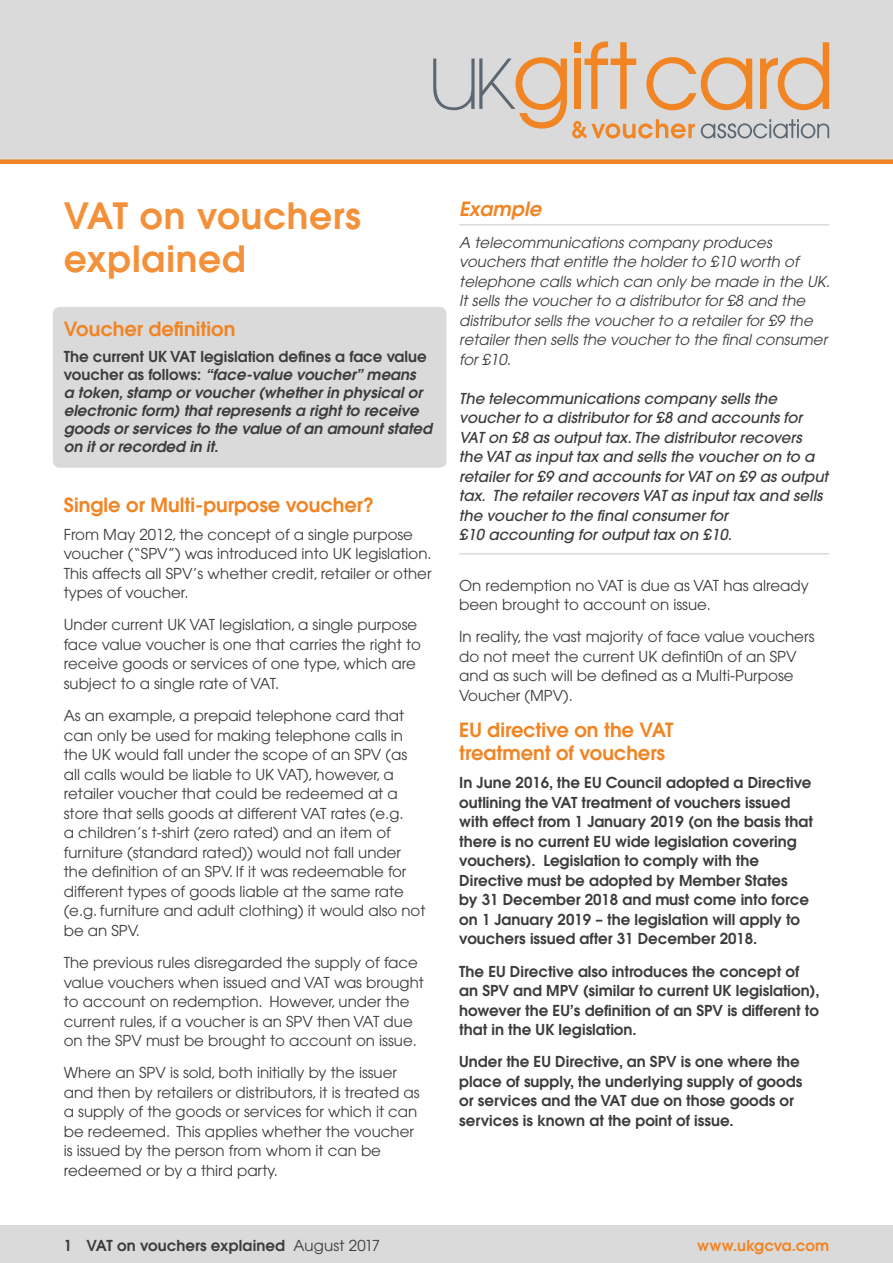
<style>
.page{position:relative;width:893px;height:1263px;background:#fff}
.page>*{position:absolute;margin:0;border:0;box-sizing:border-box;transform-origin:0 0}
.t1{font:600 36px/43.2px "Avant Garde";letter-spacing:.02em;color:#f3913a}
.t2{font:600 19.5px/23.4px "Avant Garde";color:#f18423}
.t3{font:italic 600 19.5px "Avant Garde";color:#f18423}
.t4{font:15px/19.5px "Avant Garde";color:#3c3c3b}
.t5{font:600 15px/19.5px "Avant Garde";color:#3c3c3b}
.t6{font:italic 500 15px/19.5px "Avant Garde";color:#3c3c3b}
.t7{font:italic 15px/19.5px "Avant Garde";color:#3c3c3b}
.t8{font:italic 600 15px/18px "Avant Garde";color:#3c3c3b}
.t9{font:600 15px "Avant Garde";color:#f18423}
.s1{font-style:normal}
.s2{font-weight:400}
</style>
<div class="page">
<div style="left:0;top:1225px;width:893px;height:38px;background:#dadada"></div>
<div style="left:0;top:0;width:893px;height:162px;background:#dadada"></div>
<svg style="left:433px;top:41px;width:396px;height:97px"></svg>
<div style="left:0;top:159px;width:893px;height:5px;background:#f18423"></div>
<div style="left:53px;top:307px;width:393px;height:161px;background:#dadada;border-radius:7px"></div>
<hr style="left:459px;top:224px;width:370px;height:1px;background:#dadada">
<hr style="left:459px;top:553px;width:370px;height:2px;background:#dadada">
<h1 class="t1" style="left:64px;top:193px;width:299px">VAT on vouchers explained</h1>
<h2 class="t2" style="left:64px;top:317px;width:173px">Voucher definition</h2>
<p class="t8" style="left:64px;top:347px;width:370px"><span class="s1">The current UK VAT legislation defines a face value voucher as follows:</span> “face-value voucher” means<br>a token, stamp or voucher (whether in physical or electronic form) that represents a right to receive goods or services to the value of an amount stated on it or recorded in it.</p>
<h2 class="t2" style="left:64px;top:492px;width:312px">Single or Multi-purpose voucher?</h2>
<p class="t4" style="left:64px;top:524px;width:369px">From May 2012, the concept of a single purpose voucher (“SPV”) was introduced into UK legislation.<br>This affects all SPV’s whether credit, retailer or other types of voucher.</p>
<p class="t4" style="left:64px;top:615px;width:359px">Under current UK VAT legislation, a single purpose face value voucher is one that carries the right to receive goods or services of one type, which are subject to a single rate of VAT.</p>
<p class="t4" style="left:64px;top:706px;width:363px">As an example, a prepaid telephone card that can only be used for making telephone calls in the UK would fall under the scope of an SPV (as all calls would be liable to UK VAT), however, a retailer voucher that could be redeemed at a store that sells goods at different VAT rates (e.g.<br>a children’s t-shirt (zero rated) and an item of furniture (standard rated)) would not fall under the definition of an SPV. If it was redeemable for different types of goods liable at the same rate (e.g. furniture and adult clothing) it would also not be an SPV.</p>
<p class="t4" style="left:64px;top:953px;width:362px">The previous rules disregarded the supply of face value vouchers when issued and VAT was brought to account on redemption. However, under the current rules, if a voucher is an SPV then VAT due on the SPV must be brought to account on issue.</p>
<p class="t4" style="left:64px;top:1063px;width:357px">Where an SPV is sold, both initially by the issuer and then by retailers or distributors, it is treated as a supply of the goods or services for which it can be redeemed. This applies whether the voucher is issued by the person from whom it can be redeemed or by a third party.</p>
<h2 class="t3" style="left:459px;top:196px;width:84px">Example</h2>
<p class="t7" style="left:459px;top:233px;width:372px">A telecommunications company produces vouchers that entitle the holder to £10 worth of telephone calls which can only be made in the UK.<br>It sells the voucher to a distributor for £8 and the distributor sells the voucher to a retailer for £9 the retailer then sells the voucher to the final consumer for £10.</p>
<p class="t6" style="left:459px;top:389px;width:370px">The telecommunications company sells the voucher to a distributor for £8 and accounts for VAT on £8 as output tax. The distributor recovers the VAT as input tax and sells the voucher on to a retailer for £9 and accounts for VAT on £9 as output tax. The retailer recovers VAT as input tax and sells the voucher to the final consumer for<br>£10 accounting for output tax on £10.</p>
<p class="t4" style="left:459px;top:575px;width:351px">On redemption no VAT is due as VAT has already been brought to account on issue.</p>
<p class="t4" style="left:459px;top:627px;width:357px">In reality, the vast majority of face value vouchers do not meet the current UK definti0n of an SPV and as such will be defined as a Multi-Purpose Voucher (MPV).</p>
<h2 class="t2" style="left:459px;top:718px;width:216px">EU directive on the VAT treatment of vouchers</h2>
<p class="t5" style="left:459px;top:773px;width:355px">In June 2016, the EU Council adopted a Directive outlining the VAT treatment of vouchers issued with effect from 1 January 2019 (on the basis that there is no current EU wide legislation covering vouchers). Legislation to comply with the Directive must be adopted by Member States<br>by 31 December 2018 and must come into force on 1 January 2019 – the legislation will apply to vouchers issued after 31 December 2018.</p>
<p class="t5" style="left:459px;top:961px;width:362px">The EU Directive also introduces the concept of an SPV and MPV (similar to current UK legislation), however the EU’s definition of an SPV is different to that in the UK legislation.</p>
<p class="t5" style="left:459px;top:1052px;width:345px">Under the EU Directive, an SPV is one where the place of supply, the underlying supply of goods or services and the VAT due on those goods or services is known at the point of issue.</p>
<p class="t5" style="left:64px;top:1235px;width:318px">1 VAT on vouchers explained <span class="s2">August 2017</span></p>
<p class="t9" style="left:697px;top:1235px;width:133px">www.ukgcva.com</p>
</div>
